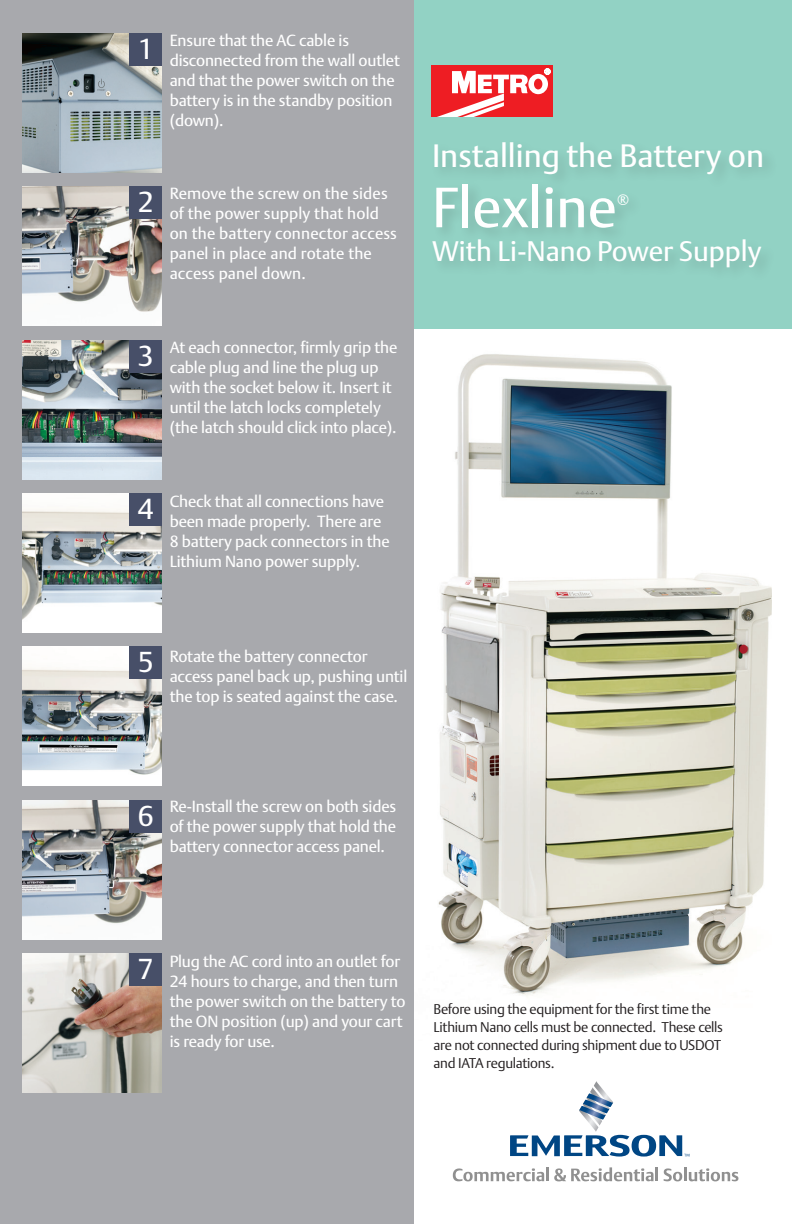
<style>
.page{position:relative;width:792px;height:1224px;background:#fff}
.page>*{position:absolute;margin:0;border:0;box-sizing:border-box;transform-origin:0 0}
.t1{font:56px "DTL Argo T";color:#fff}
.t2{font:32px "DTL Argo T";color:#fff}
.t3{font:28.6px "DTL Argo T";color:#fff}
.t4{font:28px "DTL Argo T";color:#fff}
.t5{font:16px/20px "DTL Argo T";letter-spacing:-.01em;color:#fff}
.t6{font:16px/20px "DTL Argo T";letter-spacing:.01em;color:#fff}
.t7{font:15.2px "DTL Argo T";color:#fff}
.t8{font:300 14px/18px "DTL Argo T";letter-spacing:-.02em;color:#231f20}
</style>
<div class="page">
<img style="left:438px;top:354px;width:333px;height:642px">
<div style="left:0;top:0;width:414px;height:1224px;background:#a8a9ad"></div>
<div style="left:414px;top:0;width:378px;height:329px;background:#92d2c4"></div>
<div style="left:431px;top:65px;width:122px;height:52px;background:#ee1d23"></div>
<svg style="left:528px;top:74px;width:20px;height:20px"></svg>
<svg style="left:437px;top:71px;width:91px;height:46px"></svg>
<svg style="left:544px;top:69px;width:6px;height:6px"></svg>
<div style="left:534px;top:79px;width:8px;height:10px;background:#ee1d23;border-radius:50%"></div>
<img style="left:23px;top:493px;width:139px;height:140px">
<img style="left:23px;top:647px;width:139px;height:139px">
<img style="left:23px;top:800px;width:139px;height:139px">
<img style="left:23px;top:953px;width:139px;height:139px">
<img style="left:23px;top:34px;width:139px;height:139px">
<img style="left:23px;top:187px;width:139px;height:139px">
<img style="left:23px;top:340px;width:139px;height:139px">
<div style="left:130px;top:34px;width:32px;height:32px;background:#474f68"></div>
<div style="left:130px;top:187px;width:32px;height:32px;background:#474f68"></div>
<div style="left:130px;top:340px;width:32px;height:32px;background:#474f68"></div>
<div style="left:130px;top:493px;width:32px;height:32px;background:#474f68"></div>
<div style="left:130px;top:647px;width:32px;height:32px;background:#474f68"></div>
<div style="left:130px;top:800px;width:32px;height:32px;background:#474f68"></div>
<div style="left:130px;top:953px;width:32px;height:32px;background:#474f68"></div>
<svg style="left:453px;top:1168px;width:91px;height:13px"></svg>
<hr style="left:546px;top:1167px;width:3px;height:14px;background:#909090">
<svg style="left:554px;top:1167px;width:104px;height:14px"></svg>
<svg style="left:664px;top:1168px;width:18px;height:13px"></svg>
<hr style="left:684px;top:1167px;width:3px;height:14px;background:#909090">
<svg style="left:689px;top:1168px;width:49px;height:13px"></svg>
<svg style="left:510px;top:1081px;width:179px;height:76px"></svg>
<h3 class="t3" style="left:138px;top:32px;width:17px">1</h3>
<p class="t5" style="left:170px;top:30px;width:232px">Ensure that the AC cable is disconnected from the wall outlet and that the power switch on the battery is in the standby position (down).</p>
<h3 class="t3" style="left:138px;top:185px;width:17px">2</h3>
<p class="t6" style="left:170px;top:183px;width:229px">Remove the screw on the sides of the power supply that hold on the battery connector access panel in place and rotate the access panel down.</p>
<h2 class="t2" style="left:432px;top:137px;width:334px">Installing the Battery on</h2>
<h1 class="t1" style="left:432px;top:174px;width:187px">Flexline</h1>
<p class="t7" style="left:617px;top:190px;width:14px">®</p>
<h3 class="t4" style="left:432px;top:235px;width:331px">With Li-Nano Power Supply</h3>
<h3 class="t3" style="left:138px;top:339px;width:17px">3</h3>
<p class="t5" style="left:170px;top:337px;width:229px">At each connector, firmly grip the cable plug and line the plug up with the socket below it. Insert it until the latch locks completely (the latch should click into place).</p>
<h3 class="t3" style="left:138px;top:492px;width:17px">4</h3>
<p class="t5" style="left:170px;top:491px;width:222px">Check that all connections have been made properly. There are<br>8 battery pack connectors in the<br>Lithium Nano power supply.</p>
<h3 class="t3" style="left:138px;top:645px;width:17px">5</h3>
<p class="t5" style="left:170px;top:646px;width:239px">Rotate the battery connector access panel back up, pushing until the top is seated against the case.</p>
<h3 class="t3" style="left:138px;top:799px;width:17px">6</h3>
<p class="t5" style="left:170px;top:796px;width:228px;text-align:justify">Re-Install the screw on both sides of the power supply that hold the battery connector access panel.</p>
<h3 class="t3" style="left:138px;top:952px;width:17px">7</h3>
<p class="t5" style="left:170px;top:951px;width:237px">Plug the AC cord into an outlet for<br>24 hours to charge, and then turn the power switch on the battery to the ON position (up) and your cart is ready for use.</p>
<p class="t8" style="left:434px;top:1000px;width:291px">Before using the equipment for the first time the Lithium Nano cells must be connected. These cells are not connected during shipment due to USDOT and IATA regulations.</p>
</div>
